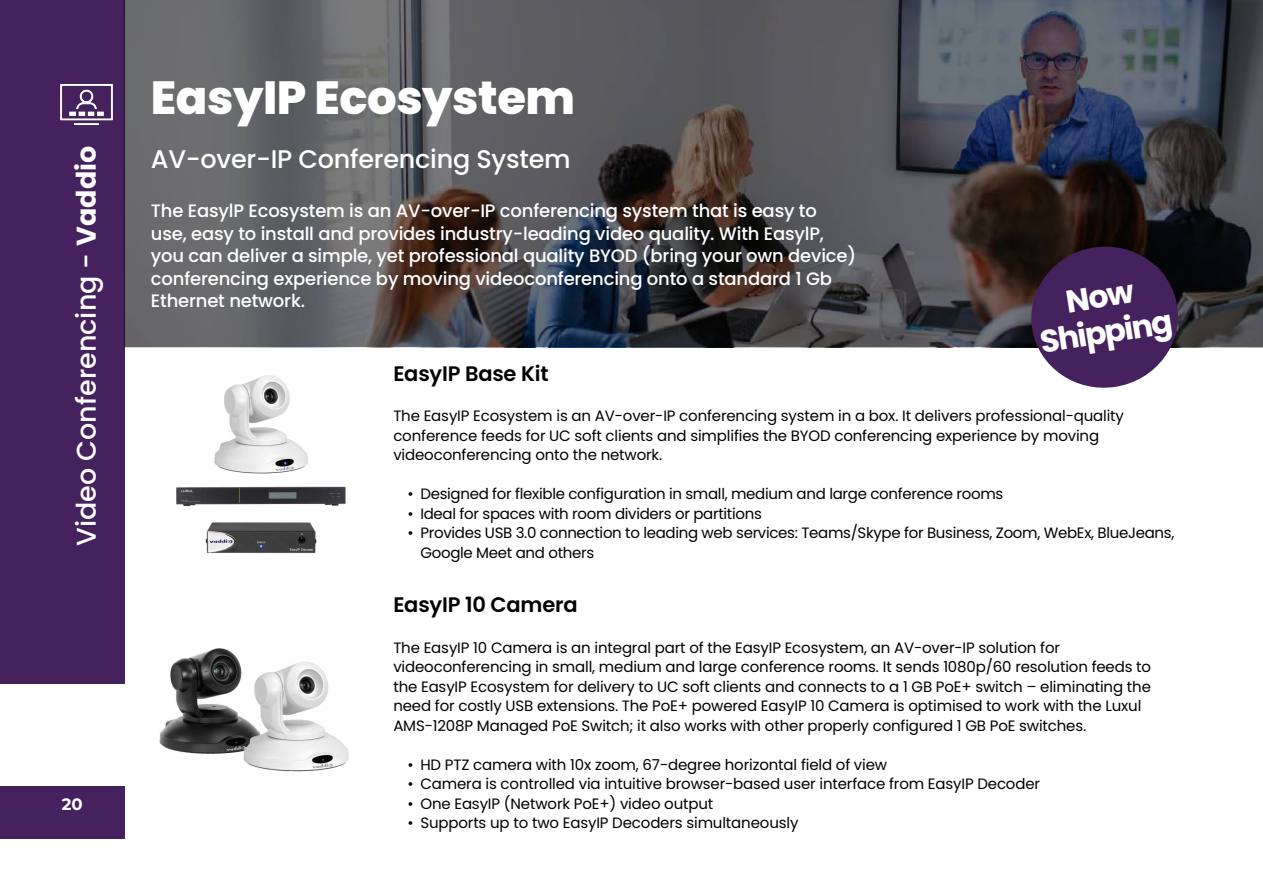
<style>
.page{position:relative;width:1263px;height:893px;background:#fff}
.page>*{position:absolute;margin:0;border:0;box-sizing:border-box;transform-origin:0 0}
.t1{font:800 46.5px "Poppins";letter-spacing:-.01em;color:#fff}
.t2{font:700 31.5px/36px "Poppins";color:#fff;text-align:center}
.t3{font:500 27px "Poppins";color:#fff}
.t4{font:500 25.5px "Poppins";letter-spacing:-.01em;color:#fff}
.t5{font:600 21px "Poppins";letter-spacing:-.01em;color:#000101}
.t6{font:500 18px/22.5px "Poppins";letter-spacing:-.01em;color:#fff}
.t7{font:700 16.5px "Montserrat";color:#fff}
.t8{font:15px/19.5px "Poppins";letter-spacing:-.01em;color:#000}
.s1{font-weight:700}
</style>
<div class="page">
<div style="left:0;top:0;width:125px;height:683px;background:#45215d"></div>
<img style="left:60px;top:83px;width:53px;height:43px">
<svg style="left:125px;top:0;width:1138px;height:347px;background:#4f4f53"></svg>
<div style="left:0;top:787px;width:125px;height:52px;background:#45215d"></div>
<img style="left:176px;top:375px;width:170px;height:178px">
<img style="left:159px;top:648px;width:190px;height:124px">
<svg style="left:1026px;top:241px;width:157px;height:147px;background:#503660"></svg>
<h3 class="t3" style="left:71px;top:546px;width:401px;rotate:-90deg">Video Conferencing - <span class="s1">Vaddio</span></h3>
<p class="t7" style="left:62px;top:792px;width:22px">20</p>
<h1 class="t1" style="left:151px;top:70px;width:426px">EasyIP Ecosystem</h1>
<h3 class="t4" style="left:151px;top:144px;width:421px">AV-over-IP Conferencing System</h3>
<p class="t6" style="left:151px;top:200px;width:707px">The EasylP Ecosystem is an AV-over-IP conferencing system that is easy to use, easy to install and provides industry-leading video quality. With EasylP, you can deliver a simple, yet professional quality BYOD (bring your own device) conferencing experience by moving videoconferencing onto a standard 1 Gb Ethernet network.</p>
<h2 class="t2" style="left:1032px;top:289px;width:135px;rotate:-9deg">Now<br>Shipping</h2>
<h3 class="t5" style="left:393px;top:361px;width:157px">EasyIP Base Kit</h3>
<p class="t8" style="left:393px;top:406px;width:732px">The EasyIP Ecosystem is an AV-over-IP conferencing system in a box. It delivers professional-quality conference feeds for UC soft clients and simplifies the BYOD conferencing experience by moving videoconferencing onto the network.</p>
<p class="t8" style="left:408px;top:484px;width:597px">• Designed for flexible configuration in small, medium and large conference rooms</p>
<p class="t8" style="left:408px;top:504px;width:356px">• Ideal for spaces with room dividers or partitions</p>
<p class="t8" style="left:420px;top:523px;width:755px;text-indent:-13px">• Provides USB 3.0 connection to leading web services: Teams/Skype for Business, Zoom, WebEx, BlueJeans,<br>Google Meet and others</p>
<h3 class="t5" style="left:393px;top:593px;width:186px">EasyIP 10 Camera</h3>
<p class="t8" style="left:393px;top:638px;width:759px">The EasyIP 10 Camera is an integral part of the EasyIP Ecosystem, an AV-over-IP solution for videoconferencing in small, medium and large conference rooms. It sends 1080p/60 resolution feeds to the EasyIP Ecosystem for delivery to UC soft clients and connects to a 1 GB PoE+ switch – eliminating the need for costly USB extensions. The PoE+ powered EasyIP 10 Camera is optimised to work with the Luxul AMS-1208P Managed PoE Switch; it also works with other properly configured 1 GB PoE switches.</p>
<p class="t8" style="left:408px;top:755px;width:481px">• HD PTZ camera with 10x zoom, 67-degree horizontal field of view</p>
<p class="t8" style="left:408px;top:774px;width:634px">• Camera is controlled via intuitive browser-based user interface from EasyIP Decoder</p>
<p class="t8" style="left:408px;top:794px;width:307px">• One EasyIP (Network PoE+) video output</p>
<p class="t8" style="left:408px;top:813px;width:392px">• Supports up to two EasyIP Decoders simultaneously</p>
</div>
